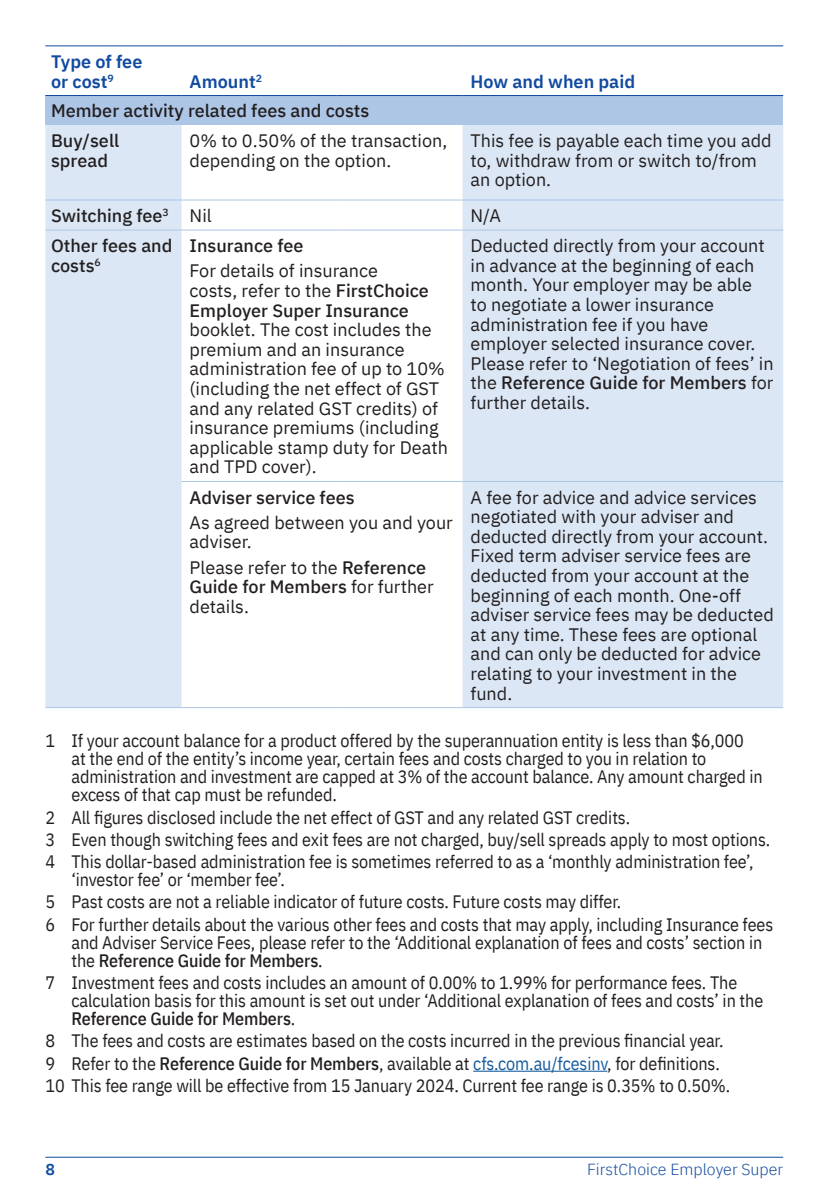
<style>
.page{position:relative;width:840px;height:1191px;background:#fff}
.page>*{position:absolute;margin:0;border:0;box-sizing:border-box;transform-origin:0 0}
.PDS_TEXT_Disclaimer{font:18px/18px "IBM Plex Sans Cond";letter-spacing:-.005em;color:#231f20}
.PDS_TEXT_Table_Body{font:18px/19.6px "IBM Plex Sans";color:#231f20}
.PDS_TEXT_Table_Body-2{font:500 18px/19.6px "IBM Plex Sans";color:#231f20}
.PDS_TEXT_Table_Column_Head{font:600 18px/19.6px "IBM Plex Sans";color:#114aa0}
.PDS_TEXT_Table_Divider{font:500 18px "IBM Plex Sans";color:#231f20}
.t1{font:300 16px "IBM Plex Sans";color:#114aa0}
.t2{font:600 16px "IBM Plex Sans";color:#114aa0}
.s1{font-weight:500}
.s2{color:#175d9e}
</style>
<div class="page">
<hr style="left:45px;top:1156px;width:737px;height:1px;background:#114aa0">
<hr style="left:473px;top:1070px;width:134px;height:1px;background:#175d9e">
<div style="left:45px;top:95px;width:737px;height:30px;background:#adc6e6"></div>
<svg style="left:45px;top:125px;width:737px;height:582px;fill:#dbe7f5"></svg>
<hr style="left:45px;top:199px;width:136px;height:1px;background:#adc6e6">
<hr style="left:462px;top:199px;width:320px;height:1px;background:#adc6e6">
<hr style="left:462px;top:229px;width:320px;height:1px;background:#adc6e6">
<hr style="left:462px;top:481px;width:320px;height:1px;background:#adc6e6">
<hr style="left:462px;top:707px;width:320px;height:1px;background:#adc6e6">
<hr style="left:45px;top:45px;width:136px;height:1px;background:#114aa0">
<hr style="left:462px;top:45px;width:320px;height:1px;background:#114aa0">
<hr style="left:45px;top:95px;width:136px;height:1px;background:#114aa0">
<hr style="left:462px;top:95px;width:320px;height:1px;background:#114aa0">
<hr style="left:181px;top:45px;width:155px;height:1px;background:#114aa0">
<hr style="left:336px;top:45px;width:126px;height:1px;background:#114aa0">
<hr style="left:181px;top:95px;width:155px;height:1px;background:#114aa0">
<hr style="left:336px;top:95px;width:126px;height:1px;background:#114aa0">
<hr style="left:181px;top:199px;width:155px;height:1px;background:#adc6e6">
<hr style="left:336px;top:199px;width:126px;height:1px;background:#adc6e6">
<hr style="left:181px;top:229px;width:155px;height:1px;background:#adc6e6">
<hr style="left:336px;top:229px;width:126px;height:1px;background:#adc6e6">
<hr style="left:45px;top:229px;width:136px;height:1px;background:#adc6e6">
<hr style="left:45px;top:707px;width:136px;height:1px;background:#adc6e6">
<hr style="left:181px;top:481px;width:155px;height:1px;background:#adc6e6">
<hr style="left:336px;top:481px;width:126px;height:1px;background:#adc6e6">
<hr style="left:181px;top:707px;width:155px;height:1px;background:#adc6e6">
<hr style="left:336px;top:707px;width:126px;height:1px;background:#adc6e6">
<p class="PDS_TEXT_Table_Column_Head" style="left:51px;top:50px;width:93px">Type of fee or cost<sup>9</sup></p>
<p class="PDS_TEXT_Table_Column_Head" style="left:189px;top:70px;width:74px">Amount<sup>2</sup></p>
<p class="PDS_TEXT_Table_Column_Head" style="left:470px;top:70px;width:166px">How and when paid</p>
<p class="PDS_TEXT_Table_Divider" style="left:51px;top:97px;width:319px">Member activity related fees and costs</p>
<p class="PDS_TEXT_Table_Body-2" style="left:51px;top:129px;width:70px">Buy/sell spread</p>
<p class="PDS_TEXT_Table_Body" style="left:189px;top:129px;width:259px">0% to 0.50% of the transaction, depending on the option.</p>
<p class="PDS_TEXT_Table_Body" style="left:470px;top:129px;width:302px">This fee is payable each time you add to, withdraw from or switch to/from an option.</p>
<p class="PDS_TEXT_Table_Body-2" style="left:51px;top:204px;width:119px">Switching fee<sup>3</sup></p>
<p class="PDS_TEXT_Table_Body" style="left:189px;top:204px;width:24px">Nil</p>
<p class="PDS_TEXT_Table_Body" style="left:470px;top:204px;width:32px">N/A</p>
<p class="PDS_TEXT_Table_Body-2" style="left:51px;top:234px;width:123px">Other fees and costs<sup>6</sup></p>
<p class="PDS_TEXT_Table_Body-2" style="left:189px;top:234px;width:115px">Insurance fee</p>
<p class="PDS_TEXT_Table_Body" style="left:470px;top:234px;width:304px">Deducted directly from your account in advance at the beginning of each month. Your employer may be able<br>to negotiate a lower insurance administration fee if you have employer selected insurance cover.<br>Please refer to ‘Negotiation of fees’ in the <span class="s1">Reference Guide for Members</span> for further details.</p>
<p class="PDS_TEXT_Table_Body" style="left:189px;top:260px;width:260px">For details of insurance<br>costs, refer to the <span class="s1">FirstChoice<br>Employer Super Insurance </span>booklet. The cost includes the premium and an insurance administration fee of up to 10% (including the net effect of GST and any related GST credits) of insurance premiums (including applicable stamp duty for Death and TPD cover).</p>
<p class="PDS_TEXT_Table_Body-2" style="left:189px;top:486px;width:166px">Adviser service fees</p>
<p class="PDS_TEXT_Table_Body" style="left:189px;top:511px;width:265px">As agreed between you and your adviser.</p>
<p class="PDS_TEXT_Table_Body" style="left:189px;top:556px;width:245px">Please refer to the <span class="s1">Reference<br>Guide for Members</span> for further details.</p>
<p class="PDS_TEXT_Table_Body" style="left:470px;top:486px;width:304px">A fee for advice and advice services negotiated with your adviser and deducted directly from your account.<br>Fixed term adviser service fees are deducted from your account at the beginning of each month. One-off adviser service fees may be deducted at any time. These fees are optional and can only be deducted for advice relating to your investment in the fund.</p>
<p class="PDS_TEXT_Disclaimer" style="left:71px;top:730px;width:692px;text-indent:-26px">1 If your account balance for a product offered by the superannuation entity is less than $6,000 at the end of the entity’s income year, certain fees and costs charged to you in relation to administration and investment are capped at 3% of the account balance. Any amount charged in excess of that cap must be refunded.</p>
<p class="PDS_TEXT_Disclaimer" style="left:45px;top:806px;width:586px">2 All figures disclosed include the net effect of GST and any related GST credits.</p>
<p class="PDS_TEXT_Disclaimer" style="left:45px;top:829px;width:725px">3 Even though switching fees and exit fees are not charged, buy/sell spreads apply to most options.</p>
<p class="PDS_TEXT_Disclaimer" style="left:71px;top:851px;width:683px;text-indent:-26px">4 This dollar-based administration fee is sometimes referred to as a ‘monthly administration fee’, ‘investor fee’ or ‘member fee’.</p>
<p class="PDS_TEXT_Disclaimer" style="left:45px;top:891px;width:577px">5 Past costs are not a reliable indicator of future costs. Future costs may differ.</p>
<p class="PDS_TEXT_Disclaimer" style="left:71px;top:913px;width:703px;text-indent:-26px">6 For further details about the various other fees and costs that may apply, including Insurance fees and Adviser Service Fees, please refer to the ‘Additional explanation of fees and costs’ section in the <span class="s1">Reference Guide for Members</span>.</p>
<p class="PDS_TEXT_Disclaimer" style="left:71px;top:972px;width:693px;text-indent:-26px">7 Investment fees and costs includes an amount of 0.00% to 1.99% for performance fees. The calculation basis for this amount is set out under ‘Additional explanation of fees and costs’ in the<br><span class="s1">Reference Guide for Members</span>.</p>
<p class="PDS_TEXT_Disclaimer" style="left:45px;top:1030px;width:679px">8 The fees and costs are estimates based on the costs incurred in the previous financial year.</p>
<p class="PDS_TEXT_Disclaimer" style="left:45px;top:1052px;width:675px">9 Refer to the <span class="s1">Reference Guide for Members</span>, available at <span class="s2">cfs.com.au/fcesinv</span>, for definitions.</p>
<p class="PDS_TEXT_Disclaimer" style="left:45px;top:1074px;width:686px">10 This fee range will be effective from 15 January 2024. Current fee range is 0.35% to 0.50%.</p>
<p class="t2" style="left:45px;top:1156px;width:11px">8</p>
<p class="t1" style="left:586px;top:1156px;width:197px">FirstChoice Employer Super</p>
</div>
